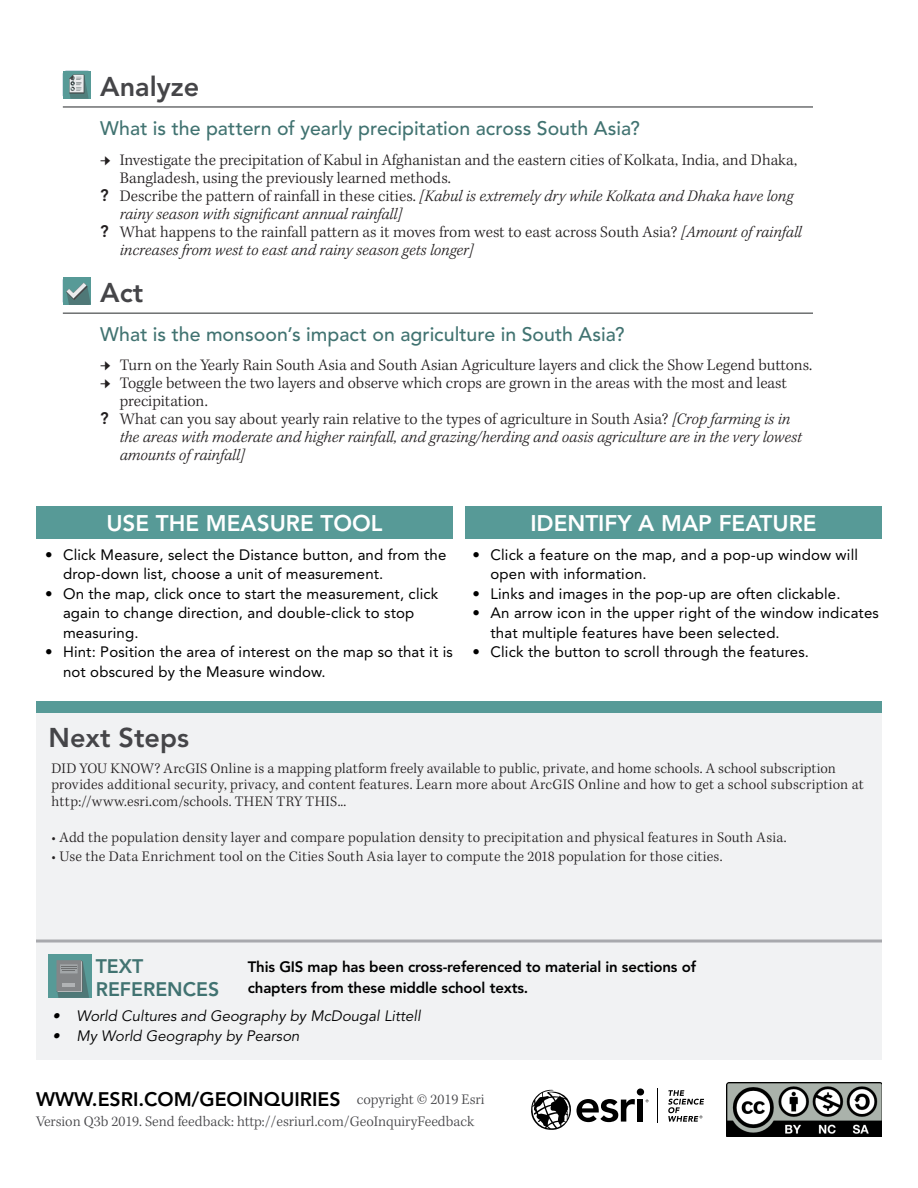
<style>
.page{position:relative;width:918px;height:1188px;background:#fff}
.page>*{position:absolute;margin:0;border:0;box-sizing:border-box;transform-origin:0 0}
.Content_Head{font:800 27px "Avenir LT Std";color:#454548}
.Next_Steps{font:800 27px "Avenir LT Std";color:#454548}
.t1{font:800 22.5px "Avenir LT Std";color:#fff}
.Content_Subhead_Worl{font:500 19.5px "Avenir LT Std";color:#417371}
.t2{font:800 19.5px "Avenir LT Std";color:#000}
.t3{font:800 19.5px/23.4px "Avenir LT Std";color:#417371}
.t4{font:300 16.5px/18px "Kepler Std";color:#231f20}
.t5{font:italic 300 16.5px/18px "Kepler Std";color:#231f20}
.t6{font:15px/19.5px "Avenir LT Std";letter-spacing:.01em;color:#000}
.Section_Font_Bullets{font:300 15px/16.5px "Kepler Std";letter-spacing:.01em;color:#231f20}
.Content_Head-2{font:800 15px/21px "Avenir LT Std";letter-spacing:-.01em;color:#000}
.Content_Head-3{font:300 15px "Kepler Std";color:#454548}
.t7{font:italic 15px "Avenir LT Std";color:#000}
.s1{font-family:"Avenir LT Std";font-weight:800;font-style:normal}
.s2{font-style:normal}
.s3{font-family:"Avenir LT Std";font-weight:800}
.s4{font-style:italic}
</style>
<div class="page">
<hr style="left:63px;top:106px;width:750px;height:2px;background:#6d6f70">
<hr style="left:63px;top:312px;width:750px;height:2px;background:#6d6f70">
<div style="left:36px;top:713px;width:846px;height:347px;background:#f1f2f3"></div>
<div style="left:36px;top:701px;width:846px;height:12px;background:#579a97"></div>
<div style="left:638px;top:1100px;width:5px;height:22px;background:#000"></div>
<div style="left:637px;top:1088px;width:7px;height:8px;background:#000;border-radius:50%"></div>
<hr style="left:657px;top:1088px;width:1px;height:35px;background:#000">
<svg style="left:531px;top:1089px;width:104px;height:41px"></svg>
<svg style="left:668px;top:1090px;width:36px;height:32px"></svg>
<img style="left:726px;top:1082px;width:156px;height:55px">
<div style="left:465px;top:506px;width:417px;height:32px;background:#579a97"></div>
<div style="left:36px;top:506px;width:417px;height:32px;background:#579a97"></div>
<div style="left:48px;top:955px;width:43px;height:43px;background:#579a97"></div>
<hr style="left:81px;top:960px;width:1px;height:31px;background:#383b3d">
<div style="left:56px;top:960px;width:25px;height:31px;background:#7c898a"></div>
<svg style="left:56px;top:961px;width:33px;height:37px"></svg>
<hr style="left:36px;top:940px;width:846px;height:3px;background:#a8a9ad">
<div style="left:63px;top:71px;width:28px;height:28px;background:#579a97"></div>
<svg style="left:69px;top:75px;width:20px;height:24px"></svg>
<div style="left:63px;top:277px;width:28px;height:28px;background:#579a97"></div>
<svg style="left:66px;top:282px;width:25px;height:23px"></svg>
<p class="Content_Head" style="left:100px;top:70px;width:101px">Analyze</p>
<p class="Content_Subhead_Worl" style="left:100px;top:117px;width:541px">What is the pattern of yearly precipitation across South Asia?</p>
<p class="t4" style="left:120px;top:151px;width:679px">Investigate the precipitation of Kabul in Afghanistan and the eastern cities of Kolkata, India, and Dhaka,<br>Bangladesh, using the previously learned methods.</p>
<p class="t5" style="left:120px;top:187px;width:675px;text-indent:-20px"><span class="s1">?</span> <span class="s2">Describe the pattern of rainfall in these cities.</span> [Kabul is extremely dry while Kolkata and Dhaka have long rainy season with significant annual rainfall]</p>
<p class="t4" style="left:120px;top:223px;width:684px;text-indent:-20px"><span class="s3">?</span> What happens to the rainfall pattern as it moves from west to east across South Asia? <span class="s4">[Amount of rainfall increases from west to east and rainy season gets longer]</span></p>
<p class="Content_Head" style="left:100px;top:277px;width:45px">Act</p>
<p class="Content_Subhead_Worl" style="left:100px;top:323px;width:526px">What is the monsoon’s impact on agriculture in South Asia?</p>
<p class="t4" style="left:120px;top:357px;width:694px">Turn on the Yearly Rain South Asia and South Asian Agriculture layers and click the Show Legend buttons.</p>
<p class="t4" style="left:120px;top:375px;width:669px">Toggle between the two layers and observe which crops are grown in the areas with the most and least precipitation.</p>
<p class="t5" style="left:120px;top:410px;width:684px;text-indent:-19px"><span class="s1">?</span> <span class="s2">What can you say about yearly rain relative to the types of agriculture in South Asia?</span> [Crop farming is in the areas with moderate and higher rainfall, and grazing/herding and oasis agriculture are in the very lowest amounts of rainfall]</p>
<p class="t1" style="left:106px;top:510px;width:278px">USE THE MEASURE TOOL</p>
<p class="t1" style="left:530px;top:510px;width:288px">IDENTIFY A MAP FEATURE</p>
<p class="t6" style="left:63px;top:545px;width:385px;text-indent:-18px">• Click Measure, select the Distance button, and from the drop-down list, choose a unit of measurement.</p>
<p class="t6" style="left:63px;top:584px;width:377px;text-indent:-18px">• On the map, click once to start the measurement, click again to change direction, and double-click to stop measuring.</p>
<p class="t6" style="left:63px;top:642px;width:391px;text-indent:-18px">• Hint: Position the area of interest on the map so that it is not obscured by the Measure window.</p>
<p class="t6" style="left:490px;top:545px;width:369px;text-indent:-18px">• Click a feature on the map, and a pop-up window will open with information.</p>
<p class="t6" style="left:472px;top:584px;width:370px">• Links and images in the pop-up are often clickable.</p>
<p class="t6" style="left:490px;top:603px;width:390px;text-indent:-18px">• An arrow icon in the upper right of the window indicates that multiple features have been selected.</p>
<p class="t6" style="left:472px;top:642px;width:338px">• Click the button to scroll through the features.</p>
<p class="Next_Steps" style="left:49px;top:722px;width:142px">Next Steps</p>
<p class="Section_Font_Bullets" style="left:52px;top:761px;width:814px">DID YOU KNOW? ArcGIS Online is a mapping platform freely available to public, private, and home schools. A school subscription provides additional security, privacy, and content features. Learn more about ArcGIS Online and how to get a school subscription at http://www.esri.com/schools. THEN TRY THIS...</p>
<p class="Section_Font_Bullets" style="left:52px;top:829px;width:737px">• Add the population density layer and compare population density to precipitation and physical features in South Asia.</p>
<p class="Section_Font_Bullets" style="left:52px;top:849px;width:673px">• Use the Data Enrichment tool on the Cities South Asia layer to compute the 2018 population for those cities.</p>
<p class="t3" style="left:96px;top:954px;width:125px">TEXT<br>REFERENCES</p>
<p class="t7" style="left:52px;top:1008px;width:370px">• World Cultures and Geography by McDougal Littell</p>
<p class="t7" style="left:52px;top:1027px;width:249px">• My World Geography by Pearson</p>
<p class="Content_Head-2" style="left:248px;top:957px;width:450px">This GIS map has been cross-referenced to material in sections of chapters from these middle school texts.</p>
<p class="t2" style="left:36px;top:1088px;width:306px">WWW.ESRI.COM/GEOINQUIRIES</p>
<p class="Content_Head-3" style="left:36px;top:1113px;width:440px">Version Q3b 2019. Send feedback: http://esriurl.com/GeoInquiryFeedback</p>
<p class="Content_Head-3" style="left:357px;top:1091px;width:129px">copyright © 2019 Esri</p>
</div>
